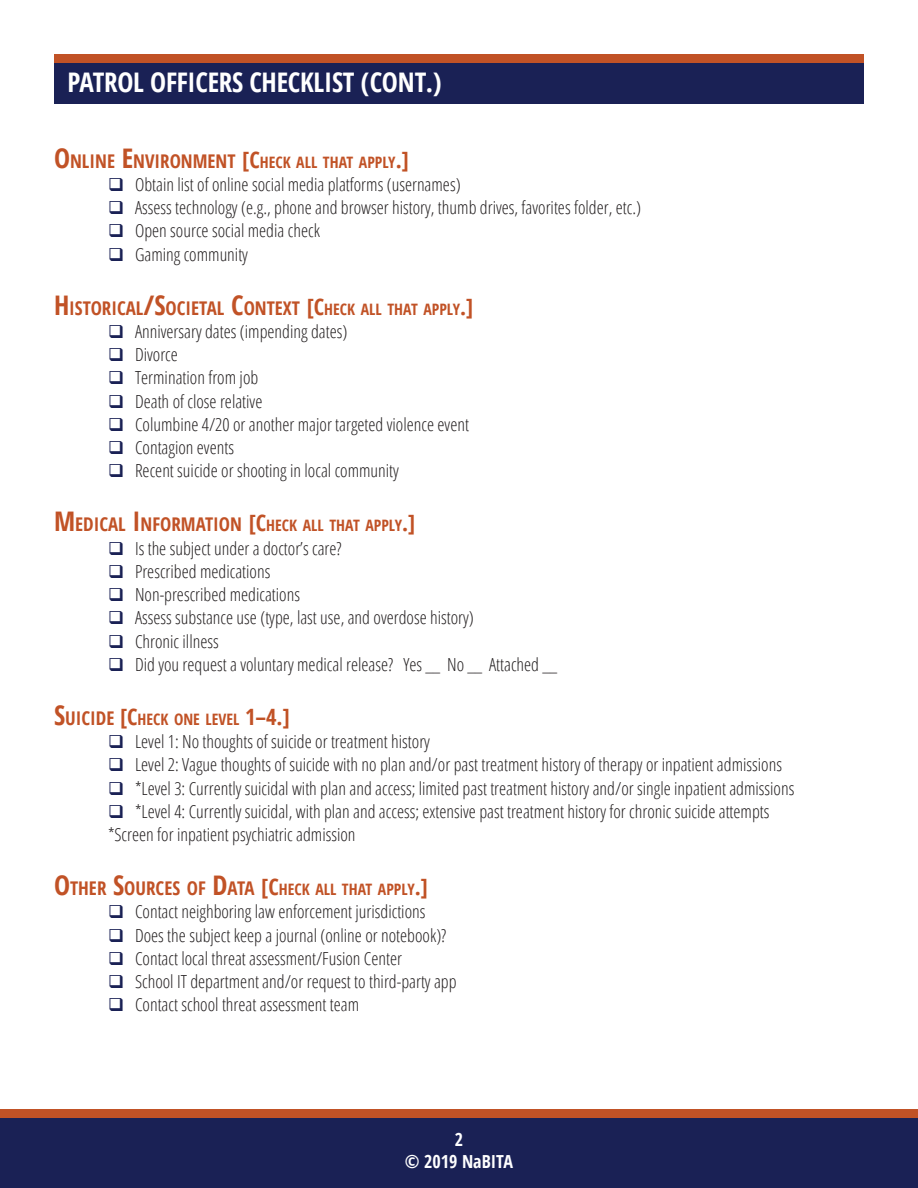
<style>
.page{position:relative;width:918px;height:1188px;background:#fff}
.page>*{position:absolute;margin:0;border:0;box-sizing:border-box;transform-origin:0 0}
.t1{font:700 condensed 27px "Open Sans";letter-spacing:-.01em;color:#fff}
.t2{font:700 condensed 18.9px "Open Sans";color:#c15226}
.t3{font:300 condensed 18px "Open Sans";color:#231f20}
.t4{font:700 condensed 18px "Open Sans";color:#fff}
.t5{font:700 condensed 15.75px "Open Sans";color:#c15226}
.s1{font-size:27px}
.s2{font-size:18.9px}
.s3{font-size:22.5px}
.s4{color:#1a2155}
.s5{font-size:15.75px}
</style>
<div class="page">
<div style="left:0;top:1116px;width:918px;height:72px;background:#1a2155"></div>
<div style="left:0;top:1109px;width:918px;height:9px;background:#c15226"></div>
<div style="left:54px;top:54px;width:810px;height:49px;background:#1a2155"></div>
<div style="left:54px;top:54px;width:810px;height:9px;background:#c15226"></div>
<p class="t1" style="left:68px;top:64px;width:376px">PATROL OFFICERS CHECKLIST (CONT.)</p>
<p class="t5" style="left:54px;top:151px;width:356px"><span class="s1">O</span><span class="s2">NLINE</span> <span class="s1">E</span><span class="s2">NVIRONMENT</span> <span class="s3">[C</span>HECK ALL THAT APPLY<span class="s3">.]</span></p>
<p class="t3" style="left:108px;top:172px;width:354px"><span class="s4">❑</span> Obtain list of online social media platforms (usernames)</p>
<p class="t3" style="left:108px;top:195px;width:535px"><span class="s4">❑</span> Assess technology (e.g., phone and browser history, thumb drives, favorites folder, etc.)</p>
<p class="t3" style="left:108px;top:219px;width:213px"><span class="s4">❑</span> Open source social media check</p>
<p class="t3" style="left:108px;top:242px;width:142px"><span class="s4">❑</span> Gaming community</p>
<p class="t2" style="left:54px;top:294px;width:421px"><span class="s1">H</span>ISTORICAL<span class="s1">/S</span>OCIETAL <span class="s1">C</span>ONTEXT <span class="s3">[C</span><span class="s5">HECK ALL THAT APPLY</span><span class="s3">.]</span></p>
<p class="t3" style="left:108px;top:319px;width:241px"><span class="s4">❑</span> Anniversary dates (impending dates)</p>
<p class="t3" style="left:108px;top:342px;width:71px"><span class="s4">❑</span> Divorce</p>
<p class="t3" style="left:108px;top:366px;width:152px"><span class="s4">❑</span> Termination from job</p>
<p class="t3" style="left:108px;top:389px;width:156px"><span class="s4">❑</span> Death of close relative</p>
<p class="t3" style="left:108px;top:412px;width:363px"><span class="s4">❑</span> Columbine 4/20 or another major targeted violence event</p>
<p class="t3" style="left:108px;top:435px;width:128px"><span class="s4">❑</span> Contagion events</p>
<p class="t3" style="left:108px;top:459px;width:293px"><span class="s4">❑</span> Recent suicide or shooting in local community</p>
<p class="t2" style="left:54px;top:511px;width:363px"><span class="s1">M</span> EDICAL <span class="s1">I</span> NFORMATION <span class="s3">[C</span><span class="s5">HECK ALL THAT APPLY</span><span class="s3">.]</span></p>
<p class="t3" style="left:108px;top:536px;width:235px"><span class="s4">❑</span> Is the subject under a doctor’s care?</p>
<p class="t3" style="left:108px;top:559px;width:164px"><span class="s4">❑</span> Prescribed medications</p>
<p class="t3" style="left:108px;top:582px;width:194px"><span class="s4">❑</span> Non-prescribed medications</p>
<p class="t3" style="left:108px;top:606px;width:367px"><span class="s4">❑</span> Assess substance use (type, last use, and overdose history)</p>
<p class="t3" style="left:108px;top:629px;width:112px"><span class="s4">❑</span> Chronic illness</p>
<p class="t3" style="left:108px;top:652px;width:451px"><span class="s4">❑</span> Did you request a voluntary medical release? Yes __ No __ Attached __</p>
<p class="t5" style="left:54px;top:708px;width:237px"><span class="s1">S</span><span class="s2">UICIDE</span> <span class="s3">[C</span>HECK ONE LEVEL <span class="s3">1–4.]</span></p>
<p class="t3" style="left:108px;top:729px;width:324px"><span class="s4">❑</span> Level 1: No thoughts of suicide or treatment history</p>
<p class="t3" style="left:108px;top:753px;width:676px"><span class="s4">❑</span> Level 2: Vague thoughts of suicide with no plan and/or past treatment history of therapy or inpatient admissions</p>
<p class="t3" style="left:108px;top:776px;width:688px"><span class="s4">❑</span> *Level 3: Currently suicidal with plan and access; limited past treatment history and/or single inpatient admissions</p>
<p class="t3" style="left:108px;top:799px;width:663px"><span class="s4">❑</span> *Level 4: Currently suicidal, with plan and access; extensive past treatment history for chronic suicide attempts</p>
<p class="t3" style="left:108px;top:822px;width:249px">*Screen for inpatient psychiatric admission</p>
<p class="t5" style="left:54px;top:878px;width:375px"><span class="s1">O</span><span class="s2">THER</span> <span class="s1">S</span><span class="s2">OURCES OF</span> <span class="s1">D</span><span class="s2">ATA</span> <span class="s3">[C</span>HECK ALL THAT APPLY<span class="s3">.]</span></p>
<p class="t3" style="left:108px;top:900px;width:319px"><span class="s4">❑</span> Contact neighboring law enforcement jurisdictions</p>
<p class="t3" style="left:108px;top:923px;width:340px"><span class="s4">❑</span> Does the subject keep a journal (online or notebook)?</p>
<p class="t3" style="left:108px;top:946px;width:296px"><span class="s4">❑</span> Contact local threat assessment/Fusion Center</p>
<p class="t3" style="left:108px;top:969px;width:350px"><span class="s4">❑</span> School IT department and/or request to third-party app</p>
<p class="t3" style="left:108px;top:993px;width:253px"><span class="s4">❑</span> Contact school threat assessment team</p>
<p class="t4" style="left:455px;top:1127px;width:10px">2</p>
<p class="t4" style="left:405px;top:1149px;width:110px">© 2019 NaBITA</p>
</div>
